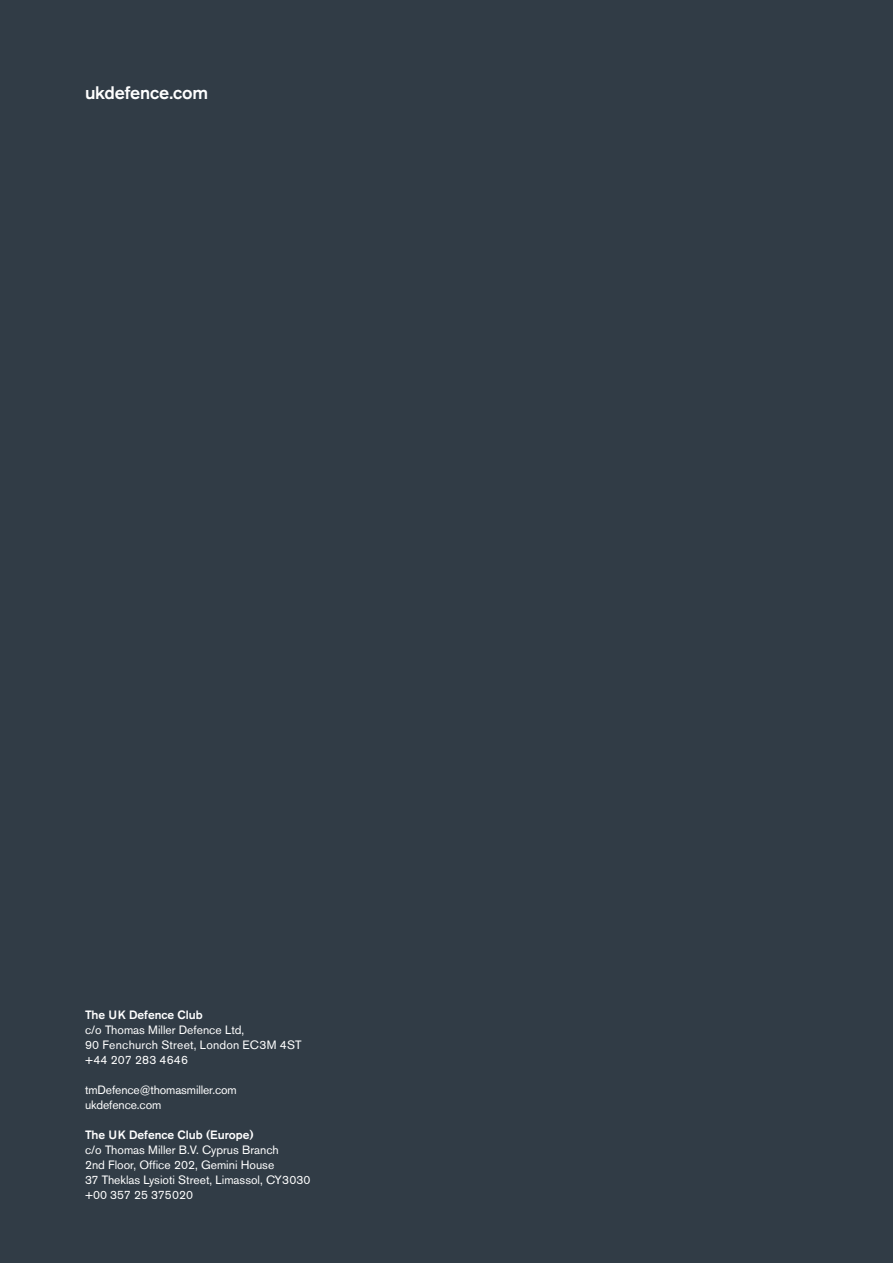
<style>
.page{position:relative;width:893px;height:1263px;background:#313c46}
.page>*{position:absolute;margin:0;border:0;box-sizing:border-box;transform-origin:0 0}
.t1{font:500 18px "Akzidenz Grotesk BE";letter-spacing:-.01em;color:#fff}
.t2{font:12px/15px "Akzidenz Grotesk BE";color:#fff}
.t3{font:500 12px "Akzidenz Grotesk BE";color:#fff}
</style>
<div class="page">
<h1 class="t1" style="left:85px;top:82px;width:125px">ukdefence.com</h1>
<p class="t3" style="left:85px;top:1007px;width:119px">The UK Defence Club</p>
<p class="t2" style="left:85px;top:1022px;width:218px">c/o Thomas Miller Defence Ltd,<br>90 Fenchurch Street, London EC3M 4ST +44 207 283 4646</p>
<p class="t2" style="left:85px;top:1082px;width:153px">tmDefence@thomasmiller.com ukdefence.com</p>
<p class="t3" style="left:85px;top:1127px;width:170px">The UK Defence Club (Europe)</p>
<p class="t2" style="left:85px;top:1142px;width:227px">c/o Thomas Miller B.V. Cyprus Branch<br>2nd Floor, Office 202, Gemini House<br>37 Theklas Lysioti Street, Limassol, CY3030 +00 357 25 375020</p>
</div>
